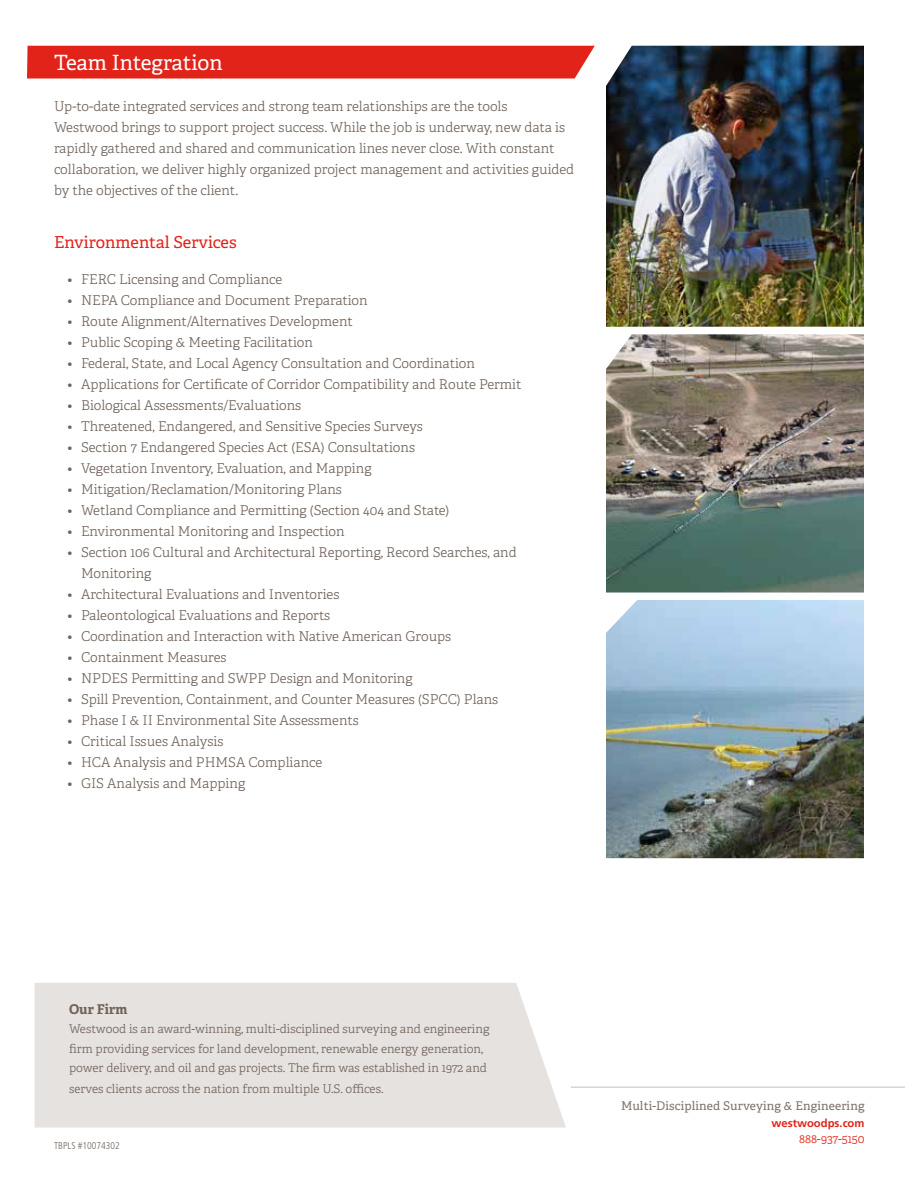
<style>
.page{position:relative;width:918px;height:1188px;background:#fff}
.page>*{position:absolute;margin:0;border:0;box-sizing:border-box;transform-origin:0 0}
.t1{font:21px "Adelle Basic";letter-spacing:-.005em;color:#fff}
.t2{font:16.5px "Adelle Basic";color:#e2231a}
.t3{font:300 13.5px/21px "Adelle Basic";color:#706259}
.t4{font:700 13.5px "Adelle Basic";color:#706259}
.t5{font:300 12px/19.5px "Adelle Basic";color:#706259}
.t6{font:12px "Adelle Basic";letter-spacing:.01em;color:#7e7269}
.t7{font:300 12px "Adelle Basic";letter-spacing:-.01em;color:#e2231a}
.t8{font:700 11.25px "Frutiger";color:#e2231a}
.t9{font:300 condensed 9.75px "Frutiger";color:#706259}
</style>
<div class="page">
<div style="left:27px;top:46px;width:568px;height:33px;background:#e2231a"></div>
<img style="left:606px;top:46px;width:258px;height:281px">
<img style="left:606px;top:334px;width:258px;height:259px">
<img style="left:606px;top:600px;width:258px;height:258px">
<hr style="left:571px;top:1087px;width:334px;height:1px;background:#c6c0bc">
<div style="left:35px;top:983px;width:531px;height:145px;background:#e6e2df"></div>
<h1 class="t1" style="left:54px;top:49px;width:170px">Team Integration</h1>
<p class="t3" style="left:54px;top:96px;width:522px">Up-to-date integrated services and strong team relationships are the tools Westwood brings to support project success. While the job is underway, new data is rapidly gathered and shared and communication lines never close. With constant collaboration, we deliver highly organized project management and activities guided by the objectives of the client.</p>
<p class="t2" style="left:54px;top:232px;width:184px">Environmental Services</p>
<p class="t3" style="left:68px;top:269px;width:216px">• FERC Licensing and Compliance</p>
<p class="t3" style="left:68px;top:290px;width:302px">• NEPA Compliance and Document Preparation</p>
<p class="t3" style="left:68px;top:311px;width:287px">• Route Alignment/Alternatives Development</p>
<p class="t3" style="left:68px;top:332px;width:247px">• Public Scoping &amp; Meeting Facilitation</p>
<p class="t3" style="left:68px;top:353px;width:409px">• Federal, State, and Local Agency Consultation and Coordination</p>
<p class="t3" style="left:68px;top:374px;width:456px">• Applications for Certificate of Corridor Compatibility and Route Permit</p>
<p class="t3" style="left:68px;top:395px;width:235px">• Biological Assessments/Evaluations</p>
<p class="t3" style="left:68px;top:416px;width:357px">• Threatened, Endangered, and Sensitive Species Surveys</p>
<p class="t3" style="left:68px;top:437px;width:349px">• Section 7 Endangered Species Act (ESA) Consultations</p>
<p class="t3" style="left:68px;top:458px;width:306px">• Vegetation Inventory, Evaluation, and Mapping</p>
<p class="t3" style="left:68px;top:479px;width:276px">• Mitigation/Reclamation/Monitoring Plans</p>
<p class="t3" style="left:68px;top:500px;width:383px">• Wetland Compliance and Permitting (Section 404 and State)</p>
<p class="t3" style="left:68px;top:521px;width:279px">• Environmental Monitoring and Inspection</p>
<p class="t3" style="left:81px;top:542px;width:437px;text-indent:-14px">• Section 106 Cultural and Architectural Reporting, Record Searches, and<br>Monitoring</p>
<p class="t3" style="left:68px;top:584px;width:274px">• Architectural Evaluations and Inventories</p>
<p class="t3" style="left:68px;top:605px;width:264px">• Paleontological Evaluations and Reports</p>
<p class="t3" style="left:68px;top:626px;width:385px">• Coordination and Interaction with Native American Groups</p>
<p class="t3" style="left:68px;top:647px;width:161px">• Containment Measures</p>
<p class="t3" style="left:68px;top:668px;width:347px">• NPDES Permitting and SWPP Design and Monitoring</p>
<p class="t3" style="left:68px;top:689px;width:432px">• Spill Prevention, Containment, and Counter Measures (SPCC) Plans</p>
<p class="t3" style="left:68px;top:710px;width:293px">• Phase I &amp; II Environmental Site Assessments</p>
<p class="t3" style="left:68px;top:731px;width:158px">• Critical Issues Analysis</p>
<p class="t3" style="left:68px;top:752px;width:256px">• HCA Analysis and PHMSA Compliance</p>
<p class="t3" style="left:68px;top:773px;width:179px">• GIS Analysis and Mapping</p>
<p class="t4" style="left:69px;top:1000px;width:60px">Our Firm</p>
<p class="t5" style="left:69px;top:1019px;width:422px">Westwood is an award-winning, multi-disciplined surveying and engineering firm providing services for land development, renewable energy generation, power delivery, and oil and gas projects. The firm was established in 1972 and</p>
<p class="t5" style="left:69px;top:1079px;width:316px">serves clients across the nation from multiple U.S. offices.</p>
<p class="t9" style="left:54px;top:1140px;width:67px">TBPLS #10074302</p>
<p class="t6" style="left:621px;top:1099px;width:245px">Multi-Disciplined Surveying &amp; Engineering</p>
<p class="t8" style="left:771px;top:1116px;width:95px">westwoodps.com</p>
<p class="t7" style="left:799px;top:1132px;width:67px">888-937-5150</p>
</div>
